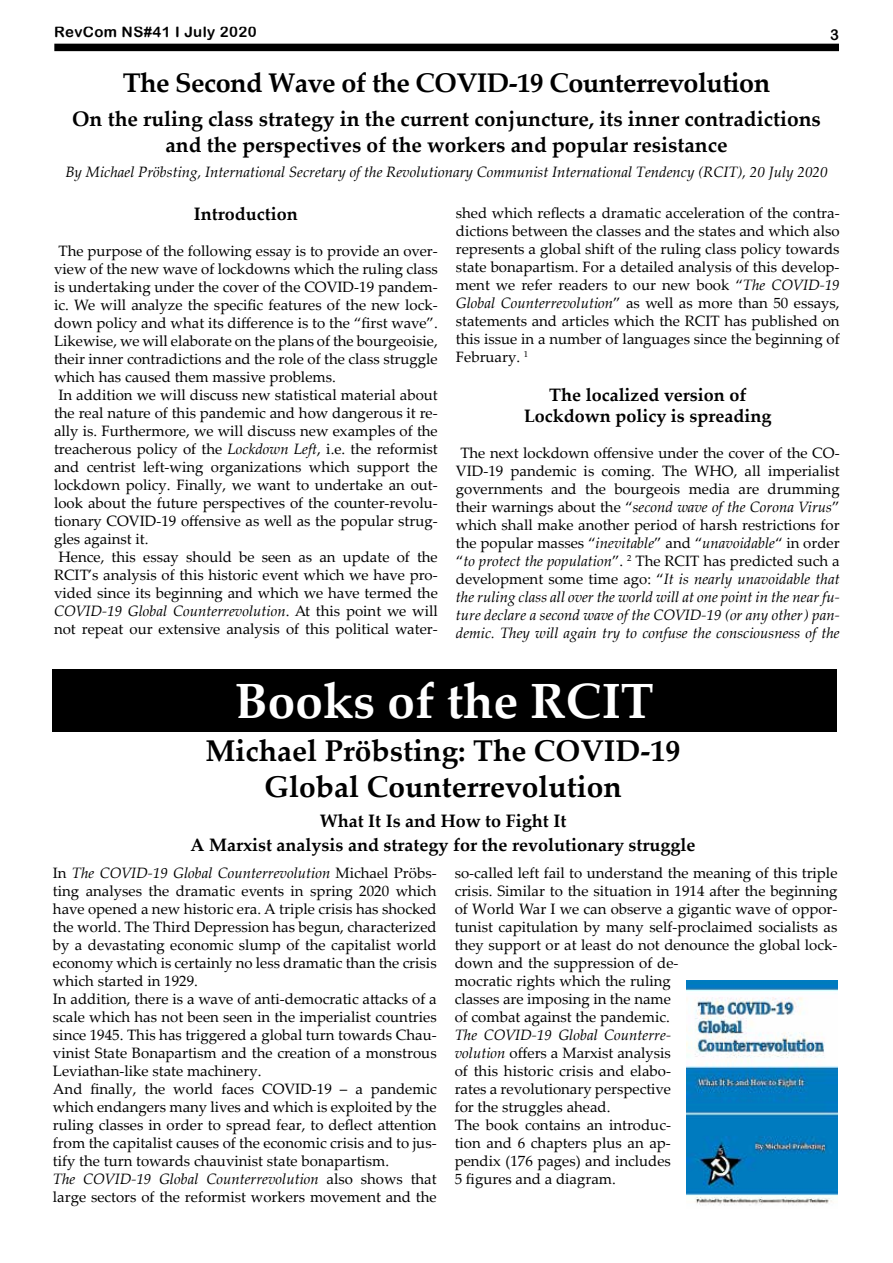
<style>
.page{position:relative;width:893px;height:1263px;background:#fff}
.page>*{position:absolute;margin:0;border:0;box-sizing:border-box;transform-origin:0 0}
.t1{font:700 49.5px "Palatino Linotype";color:#fff}
.t2{font:700 30px/36px "Palatino Linotype";color:#000;text-align:center}
.t3{font:700 27px "Palatino Linotype";letter-spacing:-.02em;color:#000}
.t4{font:700 21px/25.5px "Palatino Linotype";color:#000;text-align:center}
.t5{font:700 18px/21px "Palatino Linotype";color:#000;text-align:center}
.t6{font:15px/18px "Palatino Linotype";color:#000}
.t7{font:italic 15px "Palatino Linotype";color:#000}
.t8{font:15px "Arial Rounded MT Bold";letter-spacing:.025em;color:#000}
.s1{font-style:italic}
.s2{font-style:normal}
</style>
<div class="page">
<div style="left:54px;top:44px;width:785px;height:7px;background:#000"></div>
<img style="left:687px;top:980px;width:150px;height:226px">
<div style="left:52px;top:669px;width:785px;height:63px;background:#000"></div>
<p class="t8" style="left:54px;top:23px;width:204px">RevCom NS#41 I July 2020</p>
<p class="t8" style="left:830px;top:26px;width:10px">3</p>
<h3 class="t3" style="left:123px;top:63px;width:649px">The Second Wave of the COVID-19 Counterrevolution</h3>
<h3 class="t4" style="left:72px;top:106px;width:750px">On the ruling class strategy in the current conjuncture, its inner contradictions and the perspectives of the workers and popular resistance</h3>
<p class="t7" style="left:65px;top:162px;width:763px">By Michael Pröbsting, International Secretary of the Revolutionary Communist International Tendency (RCIT), 20 July 2020</p>
<p class="t5" style="left:194px;top:203px;width:105px">Introduction</p>
<p class="t6" style="left:58px;top:241px;width:381px">The purpose of the following essay is to provide an over-</p>
<p class="t6" style="left:54px;top:259px;width:385px">view of the new wave of lockdowns which the ruling class</p>
<p class="t6" style="left:54px;top:277px;width:385px">is undertaking under the cover of the COVID-19 pandem-</p>
<p class="t6" style="left:54px;top:295px;width:385px">ic. We will analyze the specific features of the new lock-</p>
<p class="t6" style="left:54px;top:313px;width:385px">down policy and what its difference is to the “first wave”.</p>
<p class="t6" style="left:54px;top:331px;width:385px">Likewise, we will elaborate on the plans of the bourgeoisie,</p>
<p class="t6" style="left:54px;top:349px;width:385px">their inner contradictions and the role of the class struggle</p>
<p class="t6" style="left:54px;top:367px;width:283px">which has caused them massive problems.</p>
<p class="t6" style="left:58px;top:385px;width:381px">In addition we will discuss new statistical material about</p>
<p class="t6" style="left:54px;top:403px;width:385px">the real nature of this pandemic and how dangerous it re-</p>
<p class="t6" style="left:54px;top:421px;width:385px">ally is. Furthermore, we will discuss new examples of the</p>
<p class="t6" style="left:54px;top:439px;width:385px">treacherous policy of the <span class="s1">Lockdown Left</span>, i.e. the reformist</p>
<p class="t6" style="left:54px;top:457px;width:385px">and centrist left-wing organizations which support the</p>
<p class="t6" style="left:54px;top:475px;width:385px">lockdown policy. Finally, we want to undertake an out-</p>
<p class="t6" style="left:54px;top:493px;width:385px">look about the future perspectives of the counter-revolu-</p>
<p class="t6" style="left:54px;top:511px;width:385px">tionary COVID-19 offensive as well as the popular strug-</p>
<p class="t6" style="left:54px;top:529px;width:96px">gles against it.</p>
<p class="t6" style="left:58px;top:547px;width:381px">Hence, this essay should be seen as an update of the</p>
<p class="t6" style="left:54px;top:565px;width:385px">RCIT’s analysis of this historic event which we have pro-</p>
<p class="t6" style="left:54px;top:583px;width:385px">vided since its beginning and which we have termed the</p>
<p class="t7" style="left:54px;top:600px;width:385px">COVID-19 Global Counterrevolution<span class="s2">. At this point we will</span></p>
<p class="t6" style="left:54px;top:619px;width:385px">not repeat our extensive analysis of this political water-</p>
<p class="t6" style="left:456px;top:203px;width:385px;text-align:justify">shed which reflects a dramatic acceleration of the contra&shy;dictions between the classes and the states and which also represents a global shift of the ruling class policy towards state bonapartism. For a detailed analysis of this develop&shy;ment we refer readers to our new book “<span class="s1">The COVID-19<br>Global Counterrevolution</span>” as well as more than 50 essays, statements and articles which the RCIT has published on this issue in a number of languages since the beginning of February. <sup>1</sup></p>
<p class="t5" style="left:524px;top:384px;width:249px">The localized version of<br>Lockdown policy is spreading</p>
<p class="t6" style="left:456px;top:443px;width:385px;text-align:center">The next lockdown offensive under the cover of the CO-VID-19 pandemic is coming. The WHO, all imperialist governments and the bourgeois media are drumming their warnings about the “<span class="s1">second wave of the Corona Virus</span>” which shall make another period of harsh restrictions for the popular masses “<span class="s1">inevitable</span>” and “<span class="s1">unavoidable</span>“ in order “<span class="s1">to protect the population</span>”. <sup>2</sup> The RCIT has predicted such a development some time ago: “<span class="s1">It is nearly unavoidable that the ruling class all over the world will at one point in the near fu&shy;ture declare a second wave of the COVID-19 (or any other) pan&shy;demic. They will again try to confuse the consciousness of the</span></p>
<h1 class="t1" style="left:235px;top:666px;width:420px">Books of the RCIT</h1>
<h2 class="t2" style="left:206px;top:731px;width:476px">Michael Pröbsting: The COVID-19<br>Global Counterrevolution</h2>
<p class="t5" style="left:191px;top:808px;width:506px;line-height:24px">What It Is and How to Fight It<br>A Marxist analysis and strategy for the revolutionary struggle</p>
<p class="t6" style="left:53px;top:863px;width:385px">In <span class="s1">The COVID-19 Global Counterrevolution</span> Michael Pröbs&shy;ting analyses the dramatic events in spring 2020 which have opened a new historic era. A triple crisis has shocked the world. The Third Depression has begun, characterized by a devastating economic slump of the capitalist world economy which is certainly no less dramatic than the crisis which started in 1929.<br>In addition, there is a wave of anti-democratic attacks of a scale which has not been seen in the imperialist countries since 1945. This has triggered a global turn towards Chau&shy;vinist State Bonapartism and the creation of a monstrous Leviathan-like state machinery.<br>And finally, the world faces COVID-19 – a pandemic which endangers many lives and which is exploited by the ruling classes in order to spread fear, to deflect attention from the capitalist causes of the economic crisis and to jus&shy;tify the turn towards chauvinist state bonapartism.<br><span class="s1">The COVID-19 Global Counterrevolution</span> also shows that large sectors of the reformist workers movement and the</p>
<p class="t6" style="left:455px;top:863px;width:384px">so-called left fail to understand the meaning of this triple crisis. Similar to the situation in 1914 after the beginning of World War I we can observe a gigantic wave of oppor&shy;tunist capitulation by many self-proclaimed socialists as they support or at least do not denounce the global lock&shy;down and the suppression of de-<br>mocratic rights which the ruling<br>classes are imposing in the name<br>of combat against the pandemic.</p>
<p class="t6" style="left:455px;top:1025px;width:218px"><span class="s1">The COVID-19 Global Counterre&shy;volution</span> offers a Marxist analysis of this historic crisis and elabo&shy;rates a revolutionary perspective for the struggles ahead.<br>The book contains an introduc&shy;tion and 6 chapters plus an ap&shy;pendix (176 pages) and includes<br>5 figures and a diagram.</p>
</div>
